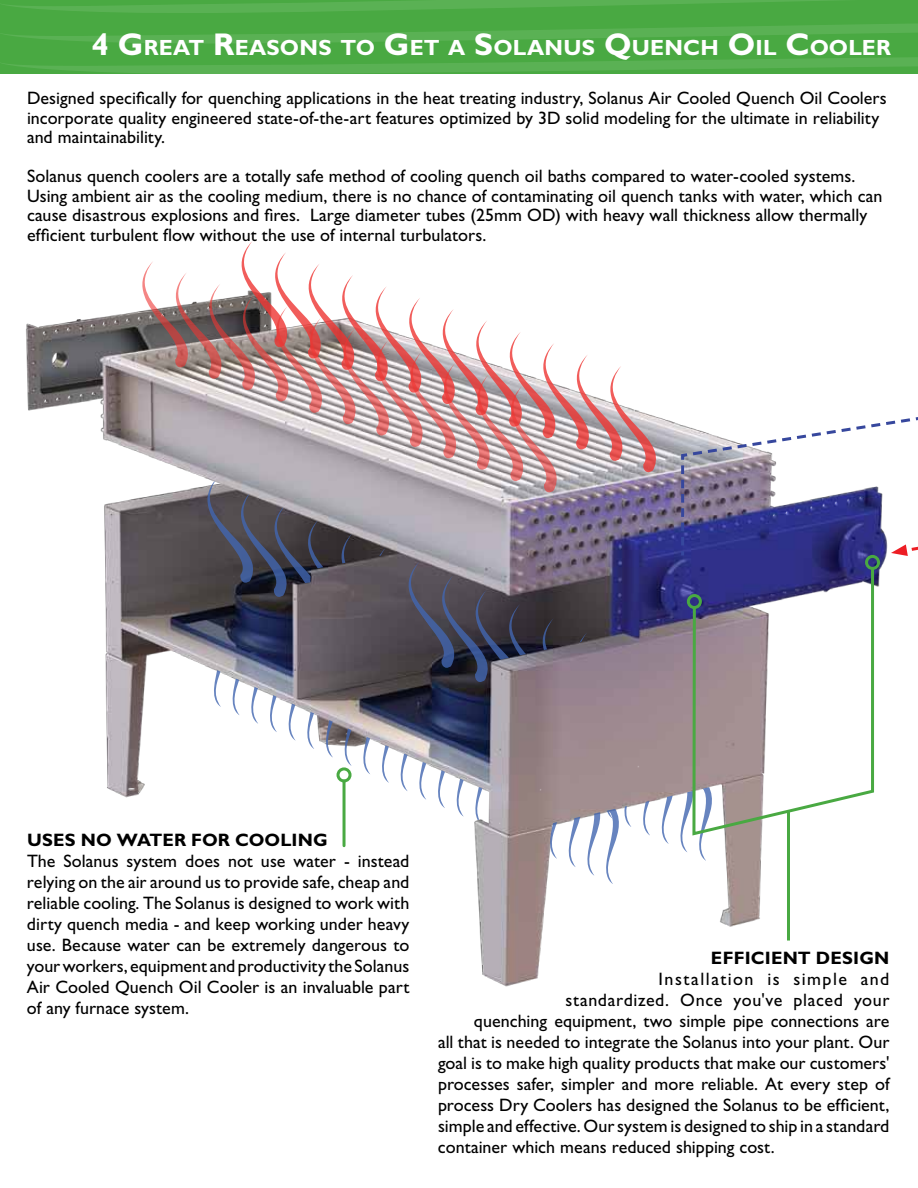
<style>
.page{position:relative;width:918px;height:1188px;background:#fff}
.page>*{position:absolute;margin:0;border:0;box-sizing:border-box;transform-origin:0 0}
.t1{font:700 22.05px "Gill Sans Std";letter-spacing:.01em;color:#fff}
.t2{font:18px/21px "Gill Sans Std";color:#000}
.t3{font:700 18px "Gill Sans Std";letter-spacing:.01em;color:#000}
.t4{font:18px "Gill Sans Std";letter-spacing:.03em;color:#000}
.t5{font:18px "Gill Sans Std";letter-spacing:.08em;color:#000}
.s1{font-size:31.5px}
</style>
<div class="page">
<img style="left:477px;top:884px;width:284px;height:103px">
<svg style="left:0;top:0;width:918px;height:74px;background:#4eab47"></svg>
<hr style="left:787px;top:812px;width:3px;height:129px;background:#49a942">
<img style="left:26px;top:242px;width:892px;height:642px">
<p class="t1" style="left:92px;top:35px;width:801px"><span class="s1">4 G</span> REAT <span class="s1">R</span>EASONS TO <span class="s1">G</span> ET A <span class="s1">S</span>OLANUS <span class="s1">Q</span>UENCH <span class="s1">O</span>IL <span class="s1">C</span>OOLER</p>
<p class="t2" style="left:27px;top:88px;width:861px;line-height:19.5px">Designed specifically for quenching applications in the heat treating industry, Solanus Air Cooled Quench Oil Coolers incorporate quality engineered state-of-the-art features optimized by 3D solid modeling for the ultimate in reliability and maintainability.</p>
<p class="t2" style="left:27px;top:166px;width:857px;line-height:19.5px">Solanus quench coolers are a totally safe method of cooling quench oil baths compared to water-cooled systems.<br>Using ambient air as the cooling medium, there is no chance of contaminating oil quench tanks with water, which can cause disastrous explosions and fires. Large diameter tubes (25mm OD) with heavy wall thickness allow thermally efficient turbulent flow without the use of internal turbulators.</p>
<p class="t3" style="left:27px;top:830px;width:302px">USES NO WATER FOR COOLING</p>
<p class="t2" style="left:27px;top:851px;width:384px;text-align:justify">The Solanus system does not use water - instead relying on the air around us to provide safe, cheap and reliable cooling. The Solanus is designed to work with dirty quench media - and keep working under heavy use. Because water can be extremely dangerous to yourworkers, equipment and productivity the Solanus Air Cooled Quench Oil Cooler is an invaluable part of any furnace system.</p>
<p class="t3" style="left:711px;top:947px;width:180px">EFFICIENT DESIGN</p>
<p class="t5" style="left:658px;top:969px;width:233px">Installation is simple and</p>
<p class="t4" style="left:565px;top:990px;width:326px">standardized. Once you've placed your</p>
<p class="t2" style="left:474px;top:1011px;width:417px">quenching equipment, two simple pipe connections are</p>
<p class="t2" style="left:438px;top:1032px;width:453px">all that is needed to integrate the Solanus into your plant. Our</p>
<p class="t2" style="left:438px;top:1053px;width:453px">goal is to make high quality products that make our customers'</p>
<p class="t2" style="left:438px;top:1074px;width:453px">processes safer, simpler and more reliable. At every step of</p>
<p class="t2" style="left:438px;top:1095px;width:453px">process Dry Coolers has designed the Solanus to be efficient,</p>
<p class="t2" style="left:438px;top:1116px;width:453px">simple and effective. Oursystemis designed to ship in a standard</p>
<p class="t2" style="left:438px;top:1137px;width:338px">container which means reduced shipping cost.</p>
</div>
